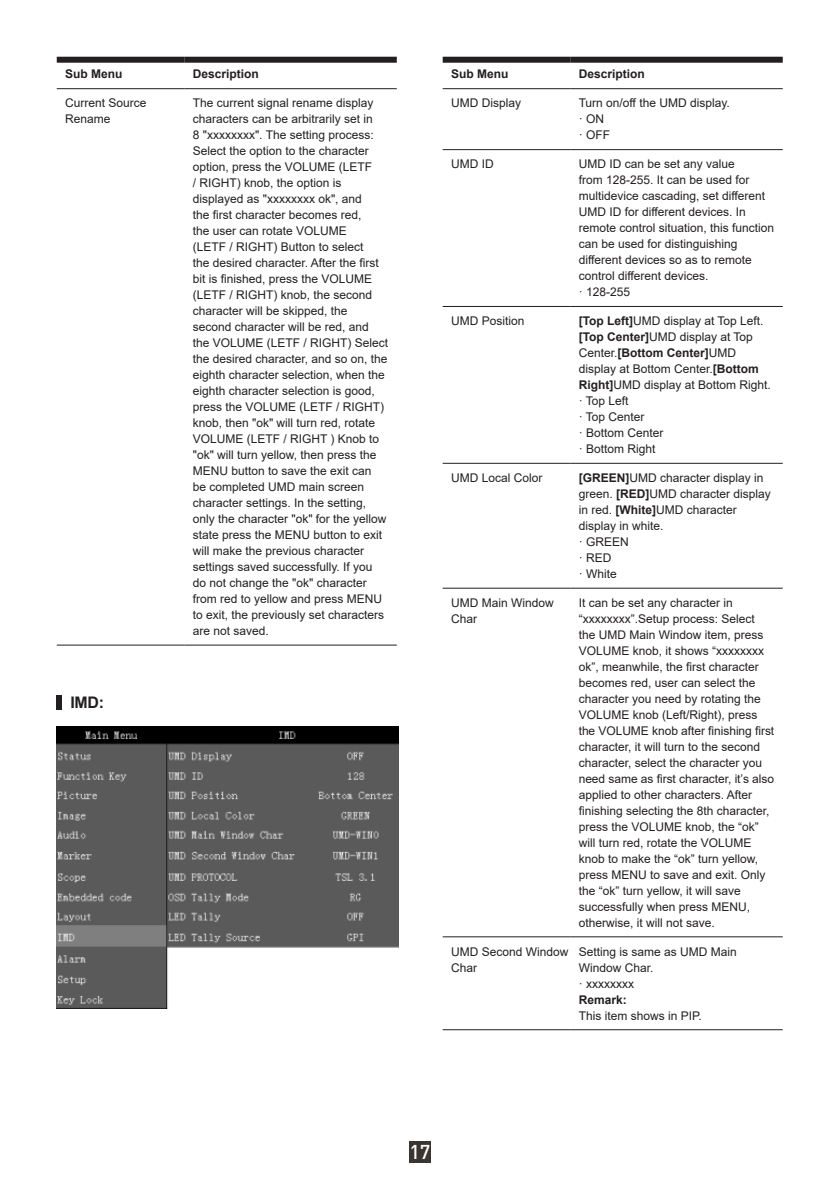
<style>
.page{position:relative;width:840px;height:1191px;background:#fff}
.page>*{position:absolute;margin:0;border:0;box-sizing:border-box;transform-origin:0 0}
.t1{font:500 19.8px "DIN Pro";color:#fff}
.小节{font:700 16px "Arial";color:#231f20}
.t2{font:12px/16px "Arial";color:#231f20}
.t3{font:700 12px "Arial";color:#231f20}
.s1{font-weight:700}
</style>
<div class="page">
<div style="left:409px;top:1140px;width:21px;height:22px;background:#3b3532"></div>
<div style="left:442px;top:57px;width:128px;height:6px;background:#231f20"></div>
<div style="left:570px;top:57px;width:212px;height:6px;background:#231f20"></div>
<hr style="left:442px;top:88px;width:128px;height:1px;background:#231f20">
<hr style="left:570px;top:88px;width:212px;height:1px;background:#231f20">
<hr style="left:442px;top:149px;width:128px;height:1px;background:#231f20">
<hr style="left:570px;top:149px;width:212px;height:1px;background:#231f20">
<hr style="left:442px;top:306px;width:128px;height:1px;background:#231f20">
<hr style="left:570px;top:306px;width:212px;height:1px;background:#231f20">
<hr style="left:442px;top:463px;width:128px;height:1px;background:#231f20">
<hr style="left:570px;top:463px;width:212px;height:1px;background:#231f20">
<hr style="left:442px;top:587px;width:128px;height:1px;background:#231f20">
<hr style="left:570px;top:587px;width:212px;height:1px;background:#231f20">
<hr style="left:442px;top:936px;width:128px;height:1px;background:#231f20">
<hr style="left:570px;top:936px;width:212px;height:1px;background:#231f20">
<hr style="left:442px;top:1029px;width:128px;height:1px;background:#231f20">
<hr style="left:570px;top:1029px;width:212px;height:1px;background:#231f20">
<div style="left:57px;top:57px;width:127px;height:6px;background:#231f20"></div>
<div style="left:184px;top:57px;width:212px;height:6px;background:#231f20"></div>
<hr style="left:57px;top:88px;width:127px;height:1px;background:#231f20">
<hr style="left:184px;top:88px;width:212px;height:1px;background:#231f20">
<hr style="left:57px;top:644px;width:127px;height:1px;background:#231f20">
<hr style="left:184px;top:644px;width:212px;height:1px;background:#231f20">
<div style="left:57px;top:695px;width:5px;height:15px;background:#231f20"></div>
<img style="left:57px;top:726px;width:341px;height:282px">
<p class="t3" style="left:65px;top:66px;width:59px">Sub Menu</p>
<p class="t3" style="left:193px;top:66px;width:67px">Description</p>
<p class="t2" style="left:65px;top:95px;width:83px">Current Source<br>Rename</p>
<p class="t2" style="left:193px;top:95px;width:197px">The current signal rename display characters can be arbitrarily set in<br>8 "xxxxxxxx". The setting process:<br>Select the option to the character option, press the VOLUME (LETF<br>/ RIGHT) knob, the option is displayed as "xxxxxxxx ok", and<br>the first character becomes red,<br>the user can rotate VOLUME<br>(LETF / RIGHT) Button to select<br>the desired character. After the first bit is finished, press the VOLUME (LETF / RIGHT) knob, the second character will be skipped, the second character will be red, and the VOLUME (LETF / RIGHT) Select the desired character, and so on, the eighth character selection, when the eighth character selection is good, press the VOLUME (LETF / RIGHT) knob, then "ok" will turn red, rotate<br>VOLUME (LETF / RIGHT ) Knob to "ok" will turn yellow, then press the<br>MENU button to save the exit can<br>be completed UMD main screen character settings. In the setting, only the character "ok" for the yellow state press the MENU button to exit will make the previous character settings saved successfully. If you do not change the "ok" character from red to yellow and press MENU to exit, the previously set characters are not saved.</p>
<p class="小节" style="left:70px;top:691px;width:35px">IMD:</p>
<p class="t3" style="left:451px;top:66px;width:59px">Sub Menu</p>
<p class="t3" style="left:578px;top:66px;width:67px">Description</p>
<p class="t2" style="left:451px;top:95px;width:71px">UMD Display</p>
<p class="t2" style="left:578px;top:95px;width:152px">Turn on/off the UMD display.</p>
<p class="t2" style="left:578px;top:111px;width:27px">· ON</p>
<p class="t2" style="left:578px;top:127px;width:33px">· OFF</p>
<p class="t2" style="left:451px;top:156px;width:44px">UMD ID</p>
<p class="t2" style="left:578px;top:156px;width:197px">UMD ID can be set any value<br>from 128-255. It can be used for multidevice cascading, set different<br>UMD ID for different devices. In remote control situation, this function can be used for distinguishing different devices so as to remote control different devices.</p>
<p class="t2" style="left:578px;top:284px;width:53px">· 128-255</p>
<p class="t2" style="left:451px;top:313px;width:75px">UMD Position</p>
<p class="t2" style="left:578px;top:313px;width:186px"><span class="s1">[Top Left]</span>UMD display at Top Left.</p>
<p class="t2" style="left:578px;top:329px;width:193px"><span class="s1">[Top Center]</span>UMD display at Top<br>Center.<span class="s1">[Bottom Center]</span>UMD display at Bottom Center.<span class="s1">[Bottom<br>Right]</span>UMD display at Bottom Right.</p>
<p class="t2" style="left:578px;top:393px;width:51px">· Top Left</p>
<p class="t2" style="left:578px;top:409px;width:67px">· Top Center</p>
<p class="t2" style="left:578px;top:425px;width:86px">· Bottom Center</p>
<p class="t2" style="left:578px;top:441px;width:78px">· Bottom Right</p>
<p class="t2" style="left:451px;top:470px;width:93px">UMD Local Color</p>
<p class="t2" style="left:578px;top:470px;width:193px"><span class="s1">[GREEN]</span>UMD character display in green. <span class="s1">[RED]</span>UMD character display in red. <span class="s1">[White]</span>UMD character display in white.</p>
<p class="t2" style="left:578px;top:534px;width:51px">· GREEN</p>
<p class="t2" style="left:578px;top:550px;width:34px">· RED</p>
<p class="t2" style="left:578px;top:565px;width:39px">· White</p>
<p class="t2" style="left:451px;top:594px;width:104px">UMD Main Window<br>Char</p>
<p class="t2" style="left:578px;top:594px;width:197px">It can be set any character in “xxxxxxxx”.Setup process: Select the UMD Main Window item, press VOLUME knob, it shows “xxxxxxxx ok”, meanwhile, the first character becomes red, user can select the character you need by rotating the VOLUME knob (Left/Right), press the VOLUME knob after finishing first character, it will turn to the second character, select the character you need same as first character, it’s also applied to other characters. After finishing selecting the 8th character, press the VOLUME knob, the “ok” will turn red, rotate the VOLUME knob to make the “ok” turn yellow, press MENU to save and exit. Only the “ok” turn yellow, it will save successfully when press MENU, otherwise, it will not save.</p>
<p class="t2" style="left:451px;top:943px;width:119px">UMD Second Window<br>Char</p>
<p class="t2" style="left:578px;top:943px;width:159px">Setting is same as UMD Main<br>Window Char.</p>
<p class="t2" style="left:578px;top:975px;width:57px">· xxxxxxxx</p>
<p class="t3" style="left:578px;top:991px;width:49px">Remark:</p>
<p class="t2" style="left:578px;top:1007px;width:124px">This item shows in PIP.</p>
<p class="t1" style="left:409px;top:1138px;width:23px">17</p>
</div>
